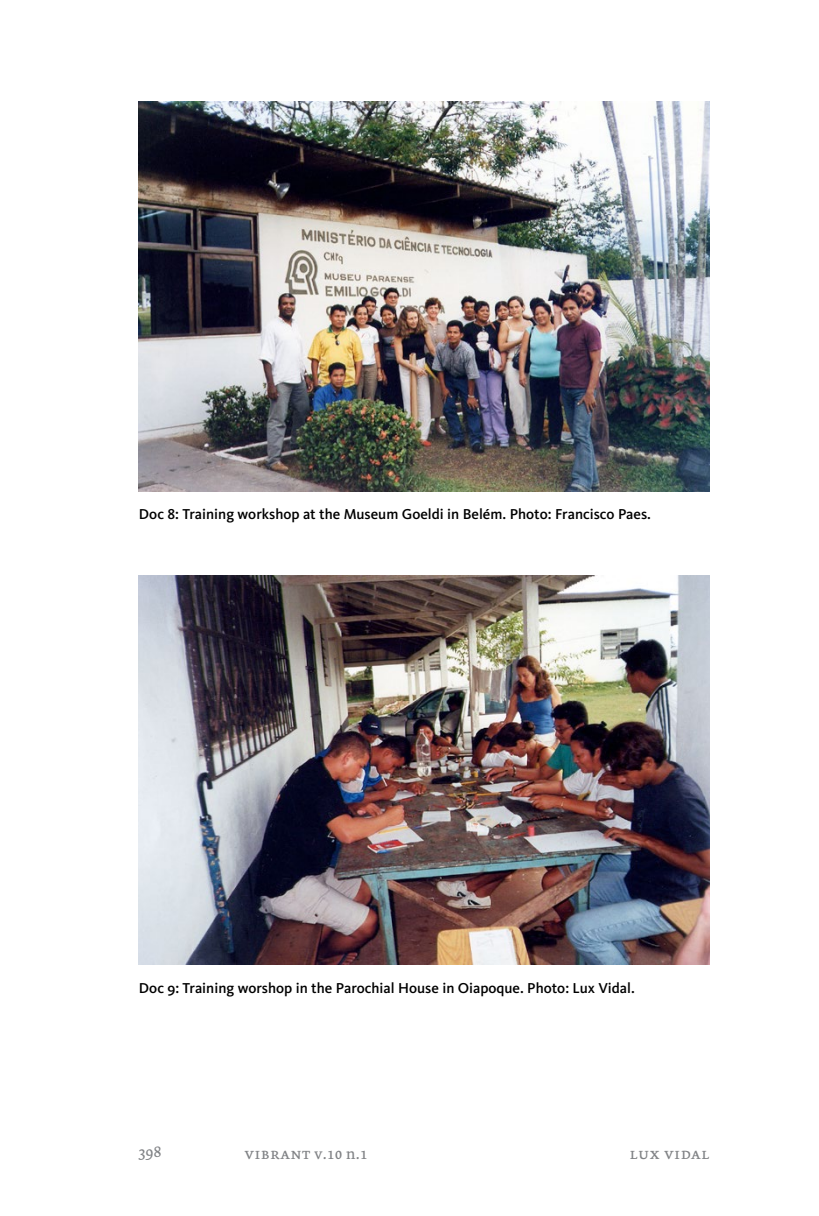
<style>
.page{position:relative;width:819px;height:1216px;background:#fff}
.page>*{position:absolute;margin:0;border:0;box-sizing:border-box;transform-origin:0 0}
.t1{font:16.28px "Dolly SC";letter-spacing:.015em;color:#808285}
.t2{font:16.28px "Dolly";color:#808285}
.t3{font:500 14.88px "Kievit OT";color:#000}
.s1{font-family:"Dolly"}
</style>
<div class="page">
<img style="left:139px;top:102px;width:570px;height:389px">
<img style="left:139px;top:575px;width:570px;height:389px">
<p class="t3" style="left:139px;top:505px;width:513px">Doc 8: Training workshop at the Museum Goeldi in Belém. Photo: Francisco Paes.</p>
<p class="t3" style="left:139px;top:978px;width:497px">Doc 9: Training worshop in the Parochial House in Oiapoque. Photo: Lux Vidal.</p>
<p class="t2" style="left:139px;top:1141px;width:24px">398</p>
<p class="t1" style="left:244px;top:1144px;width:125px">vibrant <span class="s1">v</span>.10 <span class="s1">n</span>.1</p>
<p class="t1" style="left:629px;top:1144px;width:82px">lux vidal</p>
</div>
